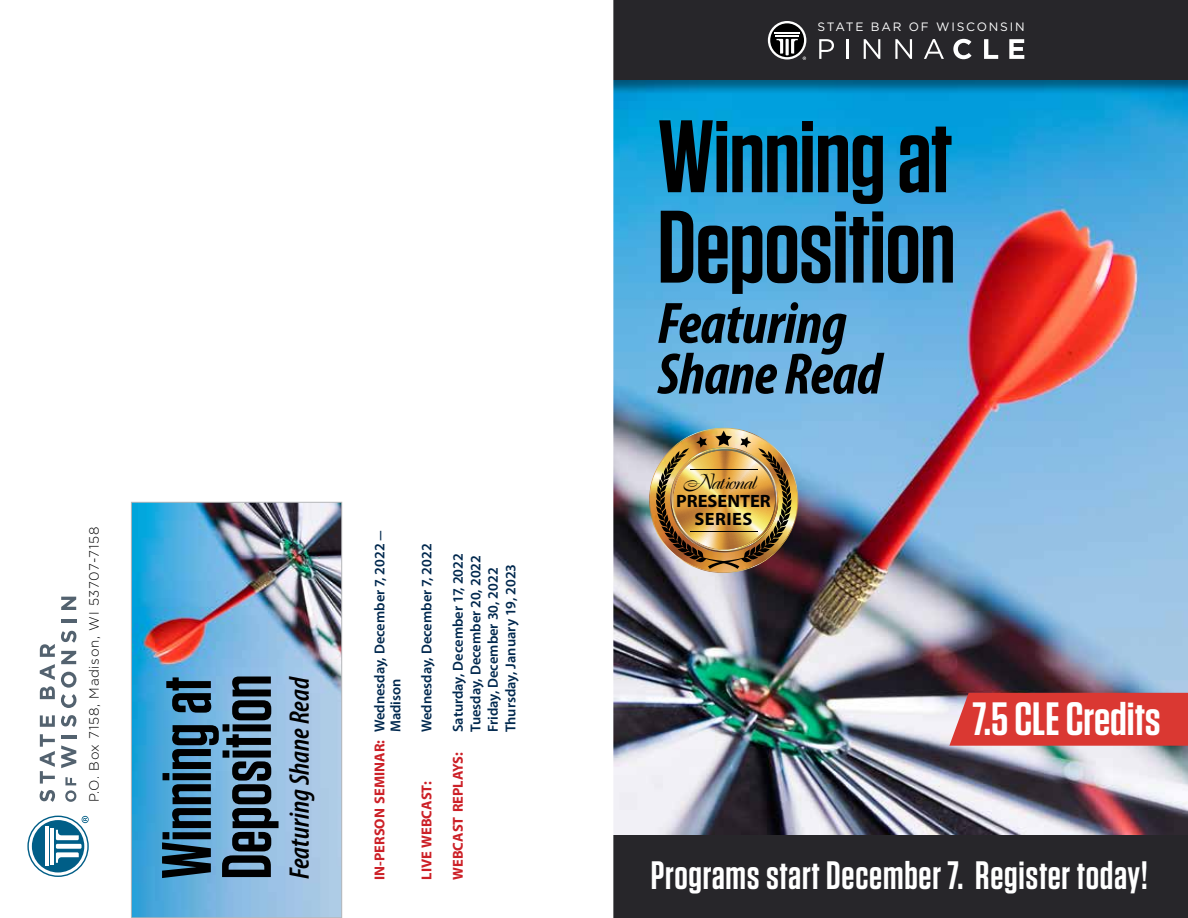
<style>
.page{position:relative;width:1188px;height:918px;background:#fff}
.page>*{position:absolute;margin:0;border:0;box-sizing:border-box;transform-origin:0 0}
.t1{font:600 102.75px/90.4px "Tungsten";letter-spacing:-.01em;color:#000}
.t2{font:600 69.75px/60px "Tungsten";color:#000}
.t3{font:italic 700 condensed 58.95px/50.7px "Myriad Pro";letter-spacing:-.01em;color:#000}
.t4{font:600 46.65px "Tungsten";color:#fff}
.t5{font:600 39.6px "Tungsten";letter-spacing:.02em;color:#fff}
.t6{font:italic 600 condensed 28.35px "Myriad Pro";color:#000}
.t7{font:20.4px "Boulevard";letter-spacing:-.07em;color:#000}
.t8{font:700 17.85px/18.5px "Myriad Pro";color:#000;text-align:center}
.t9{font:600 14.4px/17.7px "Myriad Pro";color:#00284e;text-align:center}
.t10{font:700 14.4px "Myriad Pro";color:#cc2027}
.t11{font:300 13.5px "Gotham";letter-spacing:.05em;color:#000}
.t12{font:12.15px "Gotham";letter-spacing:.15em;color:#fff}
.s1{font-weight:700;color:#cc2027}
</style>
<div class="page">
<img style="left:613px;top:96px;width:575px;height:740px">
<div style="left:599px;top:0;width:589px;height:96px;background:#000;opacity:.4"></div>
<div style="left:607px;top:0;width:581px;height:80px;background:#27262a"></div>
<svg style="left:768px;top:21px;width:38px;height:39px"></svg>
<svg style="left:770px;top:23px;width:34px;height:34px"></svg>
<hr style="left:775px;top:35px;width:24px;height:2px;background:#fff">
<hr style="left:774px;top:32px;width:26px;height:2px;background:#fff">
<hr style="left:786px;top:39px;width:3px;height:16px;background:#fff">
<svg style="left:776px;top:39px;width:7px;height:15px"></svg>
<svg style="left:819px;top:39px;width:15px;height:20px"></svg>
<hr style="left:846px;top:39px;width:3px;height:20px;background:#fff">
<svg style="left:864px;top:39px;width:16px;height:20px"></svg>
<svg style="left:895px;top:39px;width:17px;height:20px"></svg>
<svg style="left:924px;top:39px;width:20px;height:20px"></svg>
<svg style="left:953px;top:39px;width:19px;height:20px"></svg>
<svg style="left:984px;top:39px;width:14px;height:20px"></svg>
<svg style="left:1009px;top:39px;width:15px;height:20px"></svg>
<svg style="left:791px;top:39px;width:15px;height:21px"></svg>
<img style="left:649px;top:428px;width:149px;height:145px">
<hr style="left:691px;top:531px;width:67px;height:1px;background:#000">
<hr style="left:691px;top:469px;width:67px;height:1px;background:#000">
<div style="left:607px;top:836px;width:581px;height:82px;background:#27262a"></div>
<div style="left:949px;top:693px;width:239px;height:53px;background:#da3832"></div>
<svg style="left:599px;top:0;width:14px;height:918px"></svg>
<svg style="left:40px;top:790px;width:15px;height:12px"></svg>
<svg style="left:40px;top:734px;width:15px;height:50px"></svg>
<svg style="left:40px;top:715px;width:15px;height:12px"></svg>
<svg style="left:40px;top:686px;width:15px;height:13px"></svg>
<svg style="left:40px;top:664px;width:15px;height:16px"></svg>
<svg style="left:40px;top:644px;width:15px;height:13px"></svg>
<svg style="left:65px;top:777px;width:11px;height:25px"></svg>
<svg style="left:61px;top:745px;width:15px;height:23px"></svg>
<hr style="left:61px;top:735px;width:15px;height:3px;background:#53626f">
<svg style="left:61px;top:715px;width:15px;height:12px"></svg>
<svg style="left:61px;top:694px;width:15px;height:14px"></svg>
<svg style="left:61px;top:672px;width:15px;height:16px"></svg>
<svg style="left:61px;top:651px;width:15px;height:13px"></svg>
<svg style="left:61px;top:631px;width:15px;height:12px"></svg>
<hr style="left:61px;top:619px;width:15px;height:3px;background:#53626f">
<svg style="left:61px;top:597px;width:15px;height:13px"></svg>
<svg style="left:27px;top:816px;width:62px;height:61px"></svg>
<img style="left:133px;top:504px;width:207px;height:412px">
<div style="left:131px;top:502px;width:211px;height:416px;border:1px solid #b5b7b9"></div>
<p class="t11" style="left:86px;top:802px;width:277px;rotate:-90deg">P.O. Box 7158, Madison, WI 53707-7158</p>
<h2 class="t2" style="left:156px;top:879px;width:206px;rotate:-90deg">Winning at<br>Deposition</h2>
<h3 class="t6" style="left:282px;top:879px;width:204px;rotate:-90deg">Featuring Shane Read</h3>
<p class="t9" style="left:371px;top:880px;width:351px;line-height:16px;rotate:-90deg"><span class="s1">IN-PERSON SEMINAR:</span> Wednesday, December 7, 2022 –<br>Madison</p>
<p class="t9" style="left:418px;top:732px;width:190px;rotate:-90deg">Wednesday, December 7, 2022</p>
<p class="t10" style="left:417px;top:880px;width:100px;rotate:-90deg">LIVE WEBCAST:</p>
<p class="t9" style="left:449px;top:732px;width:180px;text-align:left;rotate:-90deg">Saturday, December 17, 2022<br>Tuesday, December 20, 2022<br>Friday, December 30, 2022<br>Thursday, January 19, 2023</p>
<p class="t10" style="left:448px;top:880px;width:129px;rotate:-90deg">WEBCAST REPLAYS:</p>
<p class="t12" style="left:818px;top:20px;width:209px">STATE BAR OF WISCONSIN</p>
<h1 class="t1" style="left:657px;top:110px;width:300px">Winning at<br>Deposition</h1>
<h3 class="t3" style="left:657px;top:297px;width:226px">Featuring<br>Shane Read</h3>
<h3 class="t7" style="left:683px;top:469px;width:74px">National</h3>
<p class="t8" style="left:676px;top:491px;width:96px">PRESENTER<br>SERIES</p>
<h3 class="t4" style="left:973px;top:690px;width:190px">7.5 CLE Credits</h3>
<h3 class="t5" style="left:651px;top:851px;width:498px">Programs start December 7. Register today!</h3>
</div>
